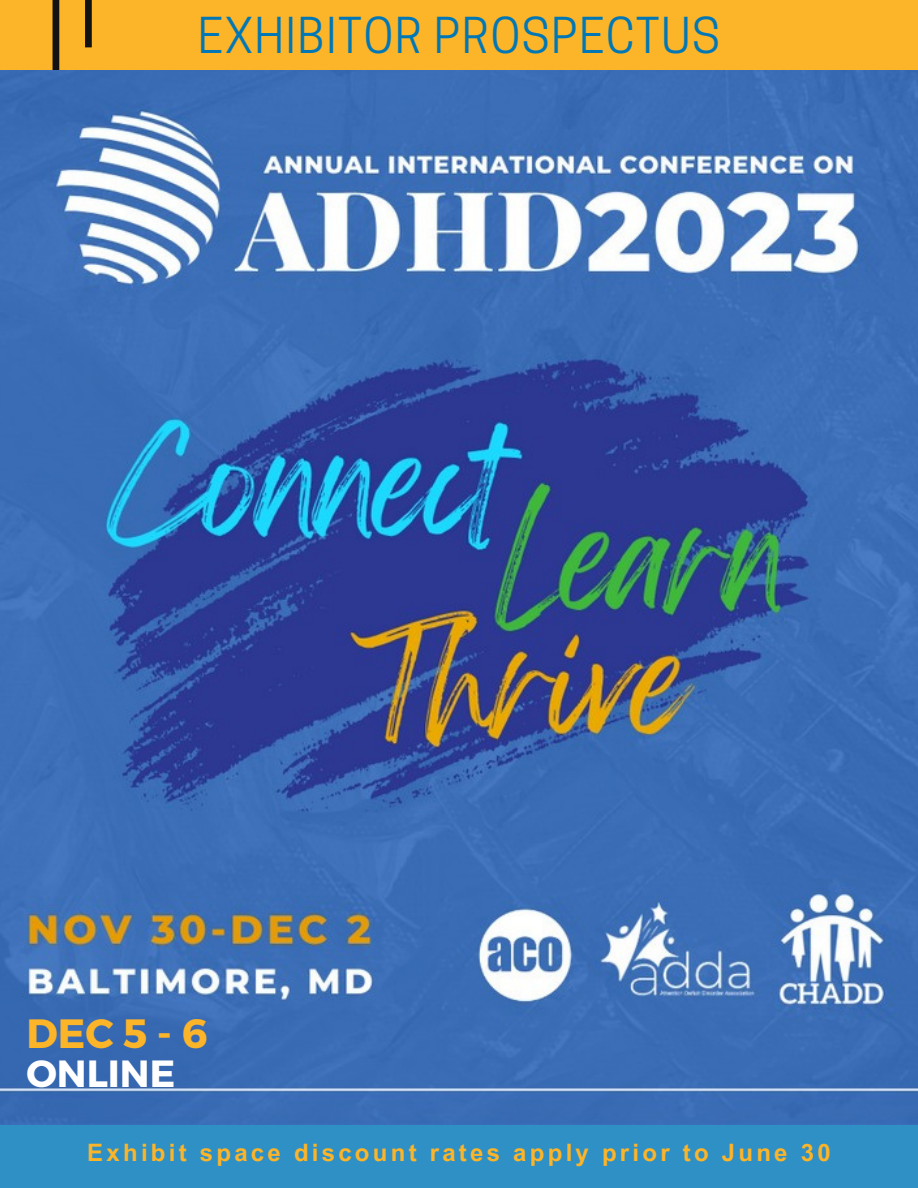
<style>
.page{position:relative;width:918px;height:1188px;background:#fff}
.page>*{position:absolute;margin:0;border:0;box-sizing:border-box;transform-origin:0 0}
.t1{font:46.5px "Cooper Hewitt";letter-spacing:.03em;color:#0277b5}
.t2{font:700 40.8px "Montserrat";color:#fcb429}
.t3{font:700 37.8px "Montserrat";color:#fff}
.t4{font:700 24px "Arial MT Pro";letter-spacing:.135em;color:#fcb429}
</style>
<div class="page">
<div style="left:0;top:0;width:918px;height:70px;background:#fcb429"></div>
<div style="left:53px;top:0;width:6px;height:166px;background:#121212"></div>
<div style="left:85px;top:0;width:7px;height:47px;background:#121212"></div>
<div style="left:0;top:1124px;width:918px;height:64px;background:#2e90c5"></div>
<img style="left:0;top:70px;width:918px;height:1054px">
<p class="t1" style="left:198px;top:18px;width:524px">EXHIBITOR PROSPECTUS</p>
<p class="t2" style="left:26px;top:1007px;width:183px">DEC5-6</p>
<p class="t3" style="left:26px;top:1049px;width:150px">ONLINE</p>
<p class="t4" style="left:87px;top:1144px;width:745px">Exhibit space discount rates apply prior to June 30</p>
</div>
